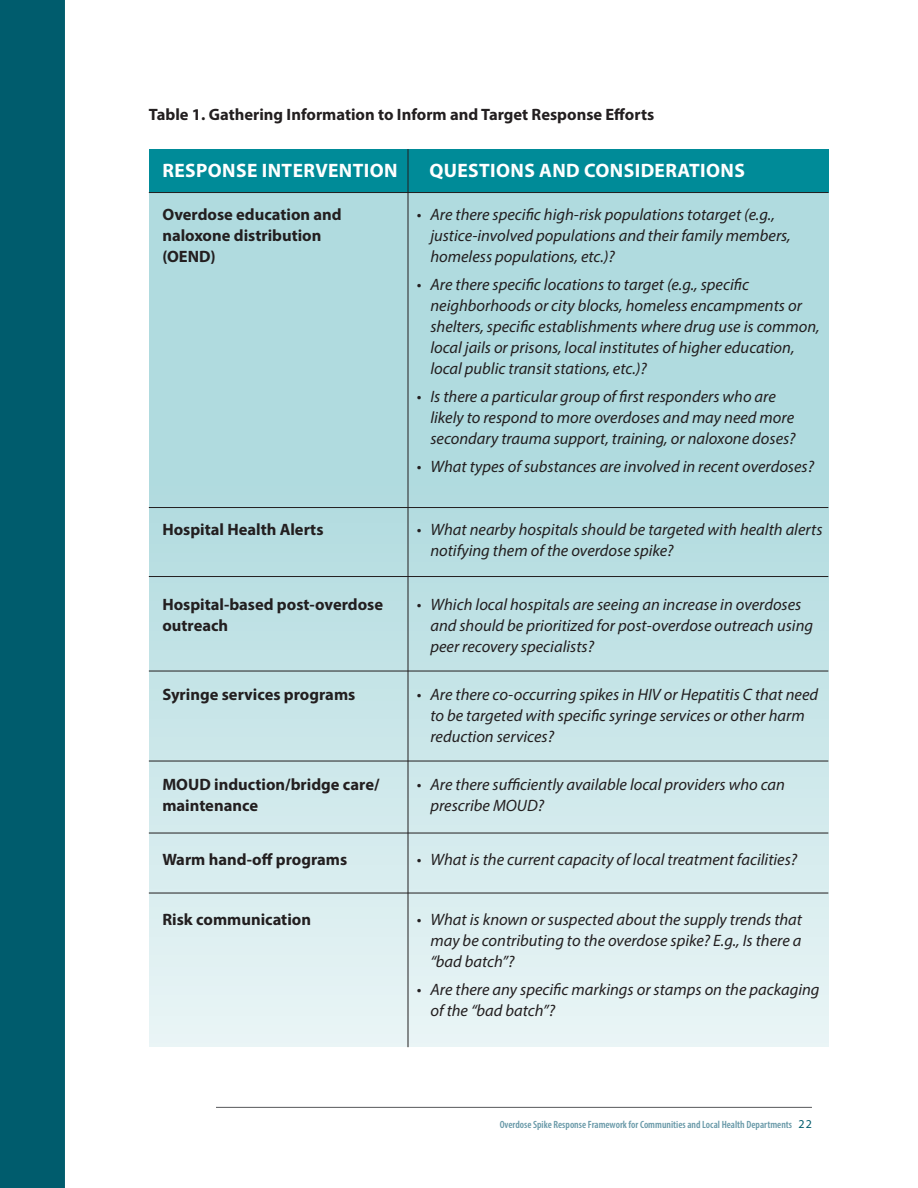
<style>
.page{position:relative;width:918px;height:1188px;background:#fff}
.page>*{position:absolute;margin:0;border:0;box-sizing:border-box;transform-origin:0 0}
.sidebar_bullets{font:700 19.5px "Myriad Pro";letter-spacing:.02em;color:#fff}
.t1{font:italic 16.5px/21px "Myriad Pro";color:#231f20}
.sidebar_bullets-2{font:700 16.5px/21px "Myriad Pro";color:#231f20}
.t2{font:600 condensed 10.5px "Myriad Pro";color:#6798a7}
.s1{font-weight:400;font-stretch:normal;font-size:12px;color:#005c6d}
</style>
<div class="page">
<div style="left:0;top:0;width:65px;height:1188px;background:#005c6d"></div>
<hr style="left:216px;top:1107px;width:596px;height:1px;background:#57585a">
<div style="left:149px;top:193px;width:679px;height:854px;background:linear-gradient(to bottom,#a3d5d9,#e3f1f3)"></div>
<div style="left:149px;top:149px;width:679px;height:44px;background:#008b98"></div>
<hr style="left:408px;top:149px;width:1px;height:898px;background:#231f20">
<hr style="left:149px;top:192px;width:679px;height:1px;background:#231f20">
<hr style="left:149px;top:507px;width:679px;height:1px;background:#231f20">
<hr style="left:149px;top:576px;width:679px;height:1px;background:#231f20">
<hr style="left:149px;top:671px;width:679px;height:1px;background:#231f20">
<hr style="left:149px;top:761px;width:679px;height:1px;background:#231f20">
<hr style="left:149px;top:833px;width:679px;height:1px;background:#231f20">
<hr style="left:149px;top:893px;width:679px;height:1px;background:#231f20">
<p class="sidebar_bullets-2" style="left:149px;top:104px;width:507px">Table 1. Gathering Information to Inform and Target Response Efforts</p>
<p class="sidebar_bullets" style="left:163px;top:158px;width:237px">RESPONSE INTERVENTION</p>
<p class="sidebar_bullets" style="left:429px;top:158px;width:317px">QUESTIONS AND CONSIDERATIONS</p>
<p class="t1" style="left:430px;top:204px;width:362px;text-indent:-14px">• Are there specific high-risk populations totarget (e.g., justice-involved populations and their family members, homeless populations, etc.)?</p>
<p class="t1" style="left:430px;top:274px;width:391px;text-indent:-14px">• Are there specific locations to target (e.g., specific neighborhoods or city blocks, homeless encampments or shelters, specific establishments where drug use is common, local jails or prisons, local institutes of higher education, local public transit stations, etc.)?</p>
<p class="t1" style="left:430px;top:386px;width:367px;text-indent:-14px">• Is there a particular group of first responders who are likely to respond to more overdoses and may need more secondary trauma support, training, or naloxone doses?</p>
<p class="t1" style="left:417px;top:455px;width:399px">• What types of substances are involved in recent overdoses?</p>
<p class="sidebar_bullets-2" style="left:162px;top:204px;width:181px">Overdose education and naloxone distribution (OEND)</p>
<p class="sidebar_bullets-2" style="left:162px;top:518px;width:163px">Hospital Health Alerts</p>
<p class="t1" style="left:430px;top:519px;width:394px;text-indent:-14px">• What nearby hospitals should be targeted with health alerts notifying them of the overdose spike?</p>
<p class="sidebar_bullets-2" style="left:162px;top:593px;width:222px">Hospital-based post-overdose outreach</p>
<p class="t1" style="left:430px;top:594px;width:384px;text-indent:-14px">• Which local hospitals are seeing an increase in overdoses and should be prioritized for post-overdose outreach using peer recovery specialists?</p>
<p class="sidebar_bullets-2" style="left:162px;top:683px;width:194px">Syringe services programs</p>
<p class="t1" style="left:430px;top:684px;width:389px;text-indent:-14px">• Are there co-occurring spikes in HIV or Hepatitis C that need to be targeted with specific syringe services or other harm reduction services?</p>
<p class="sidebar_bullets-2" style="left:162px;top:773px;width:219px">MOUD induction/bridge care/ maintenance</p>
<p class="t1" style="left:430px;top:774px;width:356px;text-indent:-14px">• Are there sufficiently available local providers who can prescribe MOUD?</p>
<p class="sidebar_bullets-2" style="left:162px;top:848px;width:186px">Warm hand-off programs</p>
<p class="t1" style="left:417px;top:849px;width:382px">• What is the current capacity of local treatment facilities?</p>
<p class="sidebar_bullets-2" style="left:162px;top:908px;width:150px">Risk communication</p>
<p class="t1" style="left:430px;top:909px;width:373px;text-align:justify;text-indent:-14px">• What is known or suspected about the supply trends that may be contributing to the overdose spike? E.g., Is there a “bad batch”?</p>
<p class="t1" style="left:430px;top:978px;width:391px;text-indent:-14px">• Are there any specific markings or stamps on the packaging of the “bad batch”?</p>
<p class="t2" style="left:500px;top:1118px;width:314px">Overdose Spike Response Framework for Communities and Local Health Departments <span class="s1">22</span></p>
</div>
